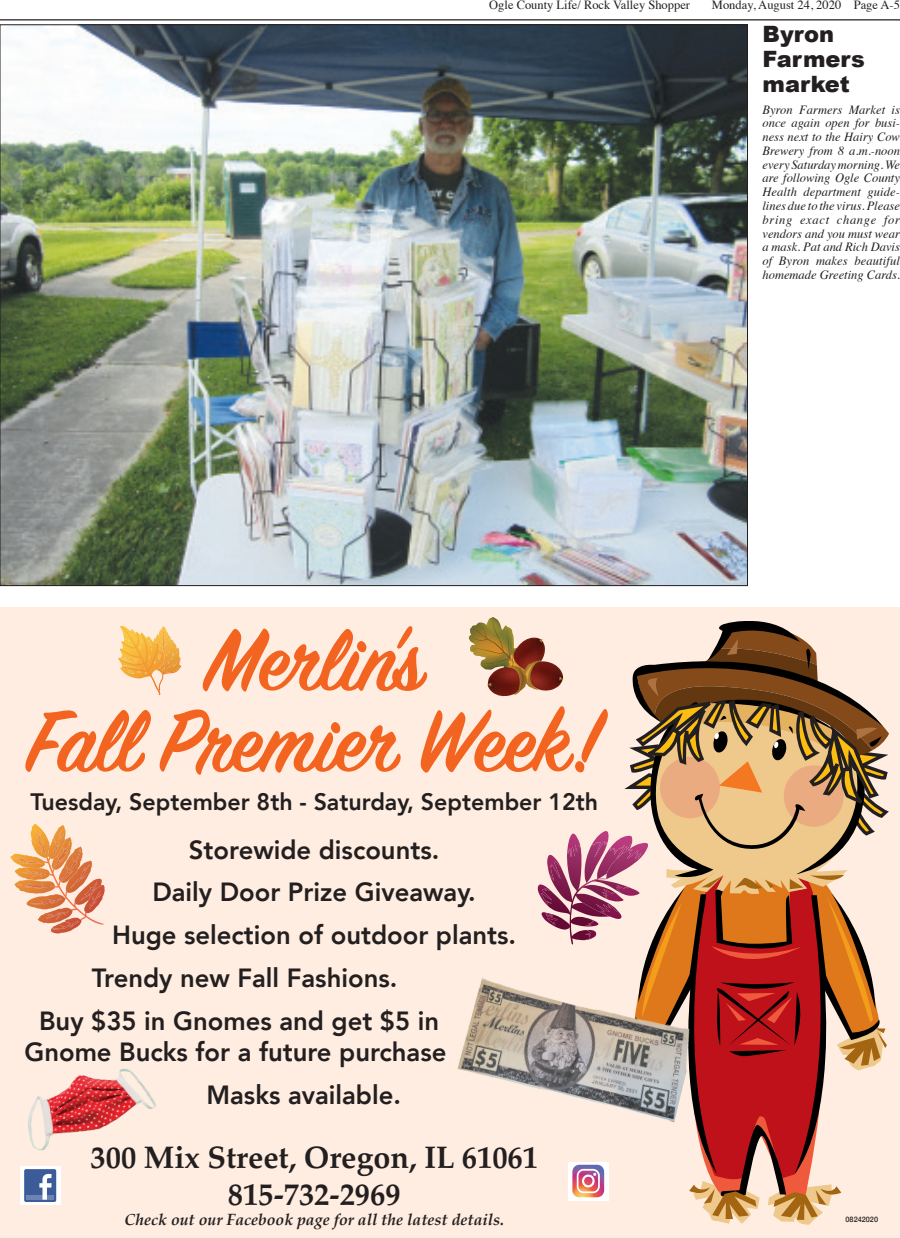
<style>
.page{position:relative;width:900px;height:1238px;background:#fff}
.page>*{position:absolute;margin:0;border:0;box-sizing:border-box;transform-origin:0 0}
.t1{font:600 97.5px/81px "Sign Painter House Script";color:#f36421;text-align:center}
.t2{font:700 31.25px/37.5px "Palatino";color:#231f20;text-align:center}
.t3{font:800 26.25px/42.8px "Avenir";color:#231f20}
.t4{font:800 23.75px "Avenir";color:#231f20}
.t5{font:900 22.5px/24.8px "Arial";color:#231f20}
.t6{font:italic 700 16.25px "Palatino";color:#231f20}
.t7{font:italic 12.5px/13.8px "Times";color:#231f20;text-align:justify}
.t8{font:12.5px "Times";color:#231f20}
.t9{font:500 7.5px "Helvetica Neue";color:#231f20}
</style>
<div class="page">
<div style="left:0;top:608px;width:900px;height:630px;background:#feede0"></div>
<div style="left:20px;top:1166px;width:40px;height:38px;background:#fff"></div>
<div style="left:24px;top:1169px;width:32px;height:33px;background:#3b5b99;border-radius:2px"></div>
<div style="left:26px;top:1194px;width:28px;height:5px;background:#6d84b3"></div>
<svg style="left:39px;top:1173px;width:13px;height:26px"></svg>
<img style="left:457px;top:1027px;width:12px;height:45px">
<img style="left:27px;top:1068px;width:129px;height:83px">
<svg style="left:10px;top:823px;width:95px;height:110px"></svg>
<img style="left:33px;top:828px;width:13px;height:27px">
<img style="left:46px;top:911px;width:23px;height:8px">
<img style="left:22px;top:869px;width:24px;height:8px">
<img style="left:53px;top:829px;width:11px;height:11px">
<img style="left:89px;top:891px;width:13px;height:18px">
<img style="left:11px;top:856px;width:33px;height:7px">
<img style="left:69px;top:863px;width:21px;height:26px">
<img style="left:53px;top:840px;width:17px;height:27px">
<img style="left:17px;top:883px;width:38px;height:5px">
<img style="left:80px;top:881px;width:17px;height:20px">
<img style="left:61px;top:849px;width:20px;height:32px">
<img style="left:31px;top:897px;width:31px;height:7px">
<img style="left:53px;top:920px;width:26px;height:9px">
<svg style="left:118px;top:626px;width:57px;height:69px"></svg>
<svg style="left:469px;top:617px;width:420px;height:607px"></svg>
<hr style="left:0;top:19px;width:900px;height:1px;background:#231f20">
<img style="left:2px;top:27px;width:744px;height:557px">
<p class="t8" style="left:489px;top:-7px;width:202px">Ogle County Life/ Rock Valley Shopper</p>
<p class="t8" style="left:712px;top:-7px;width:190px">Monday, August 24, 2020 Page A-5</p>
<p class="t5" style="left:762px;top:21px;width:104px">Byron<br>Farmers market</p>
<p class="t1" style="left:28px;top:628px;width:574px">Merlin’s<br>Fall Premier Week!</p>
<p class="t4" style="left:30px;top:783px;width:569px">Tuesday, September 8th - Saturday, September 12th</p>
<p class="t3" style="left:189px;top:828px;width:252px">Storewide discounts.</p>
<p class="t3" style="left:152px;top:870px;width:325px">Daily Door Prize Giveaway.</p>
<p class="t3" style="left:112px;top:913px;width:405px">Huge selection of outdoor plants.</p>
<p class="t3" style="left:92px;top:956px;width:307px">Trendy new Fall Fashions.</p>
<p class="t3" style="left:39px;top:999px;width:402px">Buy $35 in Gnomes and get $5 in</p>
<p class="t3" style="left:207px;top:1030px;width:241px;text-indent:-182px">Gnome Bucks for a future purchase<br>Masks available.</p>
<p class="t2" style="left:91px;top:1137px;width:449px">300 Mix Street, Oregon, IL 61061<br>815-732-2969</p>
<p class="t6" style="left:124px;top:1205px;width:381px">Check out our Facebook page for all the latest details.</p>
<p class="t7" style="left:762px;top:102px;width:139px">Byron Farmers Market is once again open for busi&shy;ness next to the Hairy Cow Brewery from 8 a.m.-noon every Saturday morning. We are following Ogle County Health department guide&shy;lines due to the virus.Please bring exact change for vendors and you must wear a mask. Pat and Rich Davis of Byron makes beautiful homemade Greeting Cards.</p>
<p class="t9" style="left:846px;top:1213px;width:34px">08242020</p>
</div>
